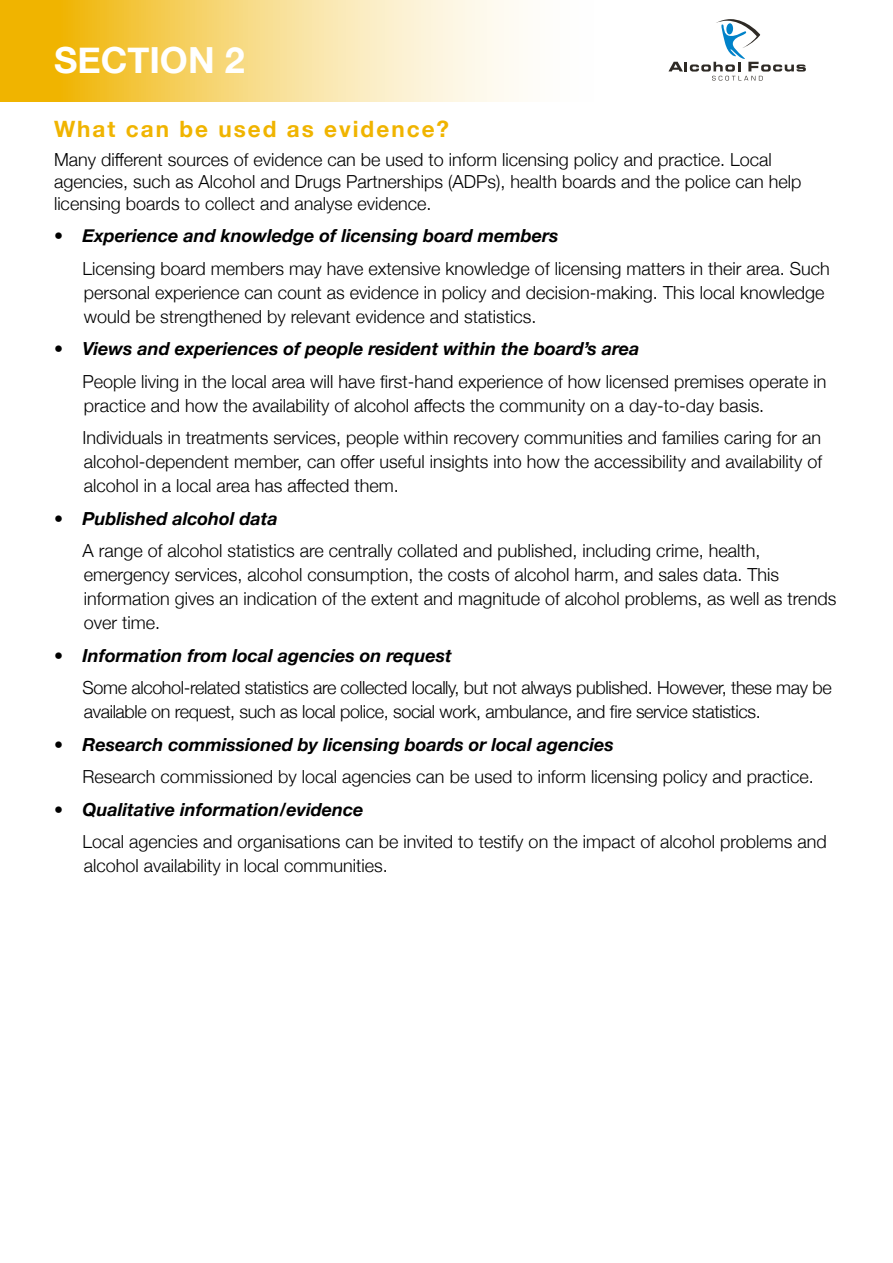
<style>
.page{position:relative;width:893px;height:1263px;background:#fff}
.page>*{position:absolute;margin:0;border:0;box-sizing:border-box;transform-origin:0 0}
.t1{font:700 36px "Helvetica Neue";color:#fff}
.t2{font:700 22.5px "Helvetica Neue";letter-spacing:.09em;color:#f0b400}
.t3{font:300 18px/32.5px "Helvetica Neue";color:#000}
.t4{font:300 18px/32.5px "Helvetica Neue";letter-spacing:-.02em;color:#000}
.s1{font-weight:700;font-style:italic}
</style>
<div class="page">
<svg style="left:0;top:0;width:519px;height:102px;background:#f7d981"></svg>
<svg style="left:668px;top:19px;width:138px;height:62px"></svg>
<div style="left:726px;top:23px;width:7px;height:12px;background:#0082c9;border-radius:50%"></div>
<h1 class="t1" style="left:54px;top:32px;width:192px">SECTION 2</h1>
<p class="t2" style="left:54px;top:111px;width:397px">What can be used as evidence?</p>
<p class="t3" style="left:54px;top:148px;width:749px;line-height:21.6px">Many different sources of evidence can be used to inform licensing policy and practice. Local agencies, such as Alcohol and Drugs Partnerships (ADPs), health boards and the police can help licensing boards to collect and analyse evidence.</p>
<p class="t3" style="left:82px;top:218px;width:749px;text-indent:-28px">• <span class="s1">Experience and knowledge of licensing board members<br></span>Licensing board members may have extensive knowledge of licensing matters in their area. Such</p>
<p class="t3" style="left:84px;top:279px;width:742px;line-height:24px">personal experience can count as evidence in policy and decision-making. This local knowledge would be strengthened by relevant evidence and statistics.</p>
<p class="t3" style="left:82px;top:331px;width:745px;text-indent:-28px">• <span class="s1">Views and experiences of people resident within the board’s area<br></span>People living in the local area will have first-hand experience of how licensed premises operate in</p>
<p class="t3" style="left:82px;top:388px;width:740px">practice and how the availability of alcohol affects the community on a day-to-day basis.<br>Individuals in treatments services, people within recovery communities and families caring for an</p>
<p class="t3" style="left:84px;top:448px;width:740px;line-height:24px">alcohol-dependent member, can offer useful insights into how the accessibility and availability of alcohol in a local area has affected them.</p>
<p class="t3" style="left:82px;top:501px;width:679px;text-indent:-28px">• <span class="s1">Published alcohol data<br></span>A range of alcohol statistics are centrally collated and published, including crime, health,</p>
<p class="t3" style="left:84px;top:561px;width:754px;line-height:24px">emergency services, alcohol consumption, the costs of alcohol harm, and sales data. This information gives an indication of the extent and magnitude of alcohol problems, as well as trends over time.</p>
<p class="t4" style="left:82px;top:638px;width:751px;text-indent:-28px">• <span class="s1">Information from local agencies on request<br></span>Some alcohol-related statistics are collected locally, but not always published. However, these may be</p>
<p class="t4" style="left:84px;top:694px;width:679px">available on request, such as local police, social work, ambulance, and fire service statistics.</p>
<p class="t3" style="left:82px;top:727px;width:733px;text-indent:-28px">• <span class="s1">Research commissioned by licensing boards or local agencies<br></span>Research commissioned by local agencies can be used to inform licensing policy and practice.</p>
<p class="t3" style="left:82px;top:792px;width:746px;text-indent:-28px">• <span class="s1">Qualitative information/evidence<br></span>Local agencies and organisations can be invited to testify on the impact of alcohol problems and</p>
<p class="t3" style="left:84px;top:848px;width:306px">alcohol availability in local communities.</p>
</div>
